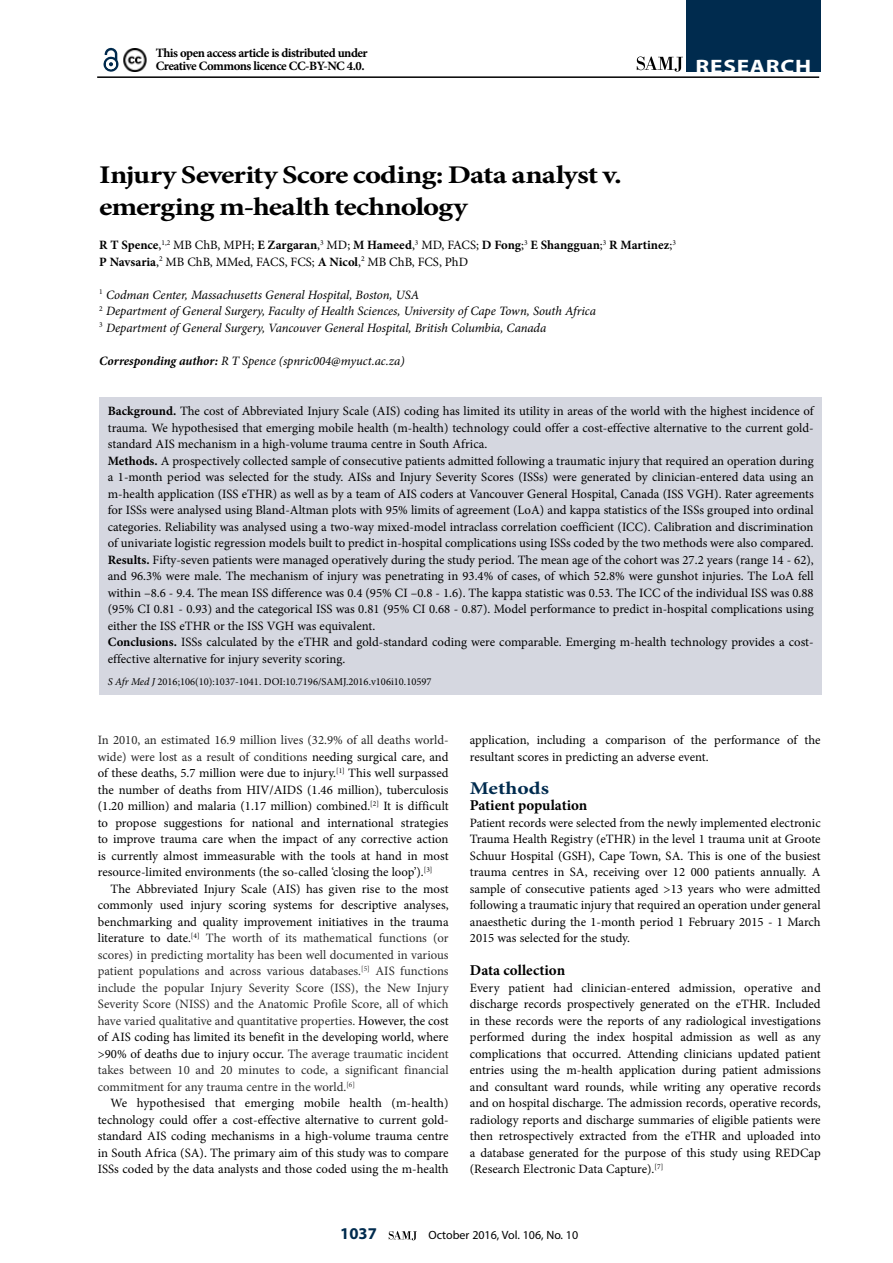
<style>
.page{position:relative;width:893px;height:1263px;background:#fff}
.page>*{position:absolute;margin:0;border:0;box-sizing:border-box;transform-origin:0 0}
.t1{font:700 25.5px/31.5px "Minion Pro";letter-spacing:-.03em;color:#000;scale:1.2 1}
.t2{font:700 19.5px "Myriad Pro";letter-spacing:.03em;color:#fff;scale:1.2 1}
.t3{font:700 18px "Minion Pro";color:#002b4e;scale:1.2 1}
.t4{font:700 16.5px "Myriad Pro";color:#002b4e}
.t5{font:700 15px "Minion Pro";letter-spacing:-.005em;color:#000}
.t6{font:12.75px/16.5px "Minion Pro";color:#000;text-align:justify}
.t7{font:12.75px/16.5px "Minion Pro";letter-spacing:-.005em;color:#2d2d2d;text-align:justify}
.t8{font:italic 12.75px/16.5px "Minion Pro";letter-spacing:-.005em;color:#000}
.t9{font:700 12.75px/16.5px "Minion Pro";color:#000}
.t10{font:700 12.75px/13.5px "Minion Pro";letter-spacing:-.035em;color:#000}
.t11{font:12px "Myriad Pro";color:#000}
.t12{font:10.5px "Minion Pro";color:#000}
.s1{font-weight:400}
.s2{font-weight:700}
.s3{font-style:italic}
.s4{color:#262626}
.s5{color:#000}
</style>
<div class="page">
<svg style="left:389px;top:1231px;width:28px;height:9px"></svg>
<hr style="left:97px;top:76px;width:722px;height:2px;background:#000">
<div style="left:686px;top:0;width:135px;height:72px;background:#002b4e"></div>
<svg style="left:637px;top:57px;width:46px;height:15px"></svg>
<svg style="left:103px;top:47px;width:16px;height:25px"></svg>
<img style="left:123px;top:48px;width:24px;height:23px">
<div style="left:99px;top:398px;width:723px;height:297px;background:#d5d7e0"></div>
<p class="t10" style="left:156px;top:46px;width:214px">This open access article is distributed under<br>Creative Commons licence CC-BY-NC 4.0.</p>
<h2 class="t2" style="left:696px;top:54px;width:98px">RESEARCH</h2>
<h1 class="t1" style="left:99px;top:159px;width:437px">Injury Severity Score coding: Data analyst v. emerging m-health technology</h1>
<p class="t9" style="left:99px;top:237px;width:578px">R T Spence<span class="s1">,</span><sup>1,2</sup> <span class="s1">MB ChB, MPH;</span> E Zargaran<span class="s1">,</span><sup>3</sup> <span class="s1">MD;</span> M Hameed<span class="s1">,</span><sup>3</sup> <span class="s1">MD, FACS;</span> D Fong<span class="s1">;</span><sup>3</sup> E Shangguan<span class="s1">;</span><sup>3</sup> R Martinez<span class="s1">;</span><sup>3<br></sup>P Navsaria<span class="s1">,</span><sup>2</sup> <span class="s1">MB ChB, MMed, FACS, FCS;</span> A Nicol<span class="s1">,</span><sup>2</sup> <span class="s1">MB ChB, FCS, PhD</span></p>
<p class="t8" style="left:99px;top:286px;width:498px"><sup>1</sup> Codman Center, Massachusetts General Hospital, Boston, USA<br><sup>2</sup> Department of General Surgery, Faculty of Health Sciences, University of Cape Town, South Africa<br><sup>3</sup> Department of General Surgery, Vancouver General Hospital, British Columbia, Canada</p>
<p class="t8" style="left:99px;top:352px;width:307px"><span class="s2">Corresponding author:</span> R T Spence (spnric004@myuct.ac.za)</p>
<p class="t6" style="left:108px;top:403px;width:707px;text-align:left"><span class="s2">Background.</span> The cost of Abbreviated Injury Scale (AIS) coding has limited its utility in areas of the world with the highest incidence of trauma. We hypothesised that emerging mobile health (m-health) technology could offer a cost-effective alternative to the current gold&shy;standard AIS mechanism in a high-volume trauma centre in South Africa.<br><span class="s2">Methods.</span> A prospectively collected sample of consecutive patients admitted following a traumatic injury that required an operation during a 1-month period was selected for the study. AISs and Injury Severity Scores (ISSs) were generated by clinician-entered data using an m-health application (ISS eTHR) as well as by a team of AIS coders at Vancouver General Hospital, Canada (ISS VGH). Rater agreements for ISSs were analysed using Bland-Altman plots with 95% limits of agreement (LoA) and kappa statistics of the ISSs grouped into ordinal categories. Reliability was analysed using a two-way mixed-model intraclass correlation coefficient (ICC). Calibration and discrimination of univariate logistic regression models built to predict in-hospital complications using ISSs coded by the two methods were also compared.<br><span class="s2">Results.</span> Fifty-seven patients were managed operatively during the study period. The mean age of the cohort was 27.2 years (range 14 - 62), and 96.3% were male. The mechanism of injury was penetrating in 93.4% of cases, of which 52.8% were gunshot injuries. The LoA fell within –8.6 - 9.4. The mean ISS difference was 0.4 (95% CI –0.8 - 1.6). The kappa statistic was 0.53. The ICC of the individual ISS was 0.88 (95% CI 0.81 - 0.93) and the categorical ISS was 0.81 (95% CI 0.68 - 0.87). Model performance to predict in-hospital complications using either the ISS eTHR or the ISS VGH was equivalent.<br><span class="s2">Conclusions.</span> ISSs calculated by the eTHR and gold-standard coding were comparable. Emerging m-health technology provides a cost&shy;effective alternative for injury severity scoring.</p>
<p class="t12" style="left:108px;top:675px;width:325px"><span class="s3">S Afr Med J</span> 2016;106(10):1037-1041. DOI:10.7196/SAMJ.2016.v106i10.10597</p>
<p class="t6" style="left:98px;top:732px;width:352px"><span class="s4">In 2010, an estimated 16.9 million lives (32.9% of all deaths world&shy;wide) were lost as a result of conditions</span> needing surgical care, and of these deaths, 5.7 million were due to injury.<sup>[1]</sup> This well surpassed the number of deaths from HIV/AIDS (1.46 million), tuberculosis (1.20 million) and malaria (1.17 million) combined.<sup>[2]</sup> It is difficult to propose suggestions for national and international strategies to improve trauma care when the impact of any corrective action is currently almost immeasurable with the tools at hand in most resource-limited environments (the so-called ‘closing the loop’).<sup>[3]</sup></p>
<p class="t7" style="left:98px;top:880px;width:352px;text-indent:13px"><span class="s5">The Abbreviated Injury Scale (AIS) has given rise to the most commonly used injury scoring systems for descriptive analyses, benchmarking and quality improvement initiatives in the trauma literature to date.</span><sup>[4]</sup> The worth of its mathematical functions (or scores) in predicting mortality has been well documented in various patient populations and across various databases.<sup>[5]</sup> AIS functions include the popular Injury Severity Score (ISS), the New Injury Severity Score (NISS) and the Anatomic Profile Score, all of which have varied qualitative and quantitative properties. <span class="s5">However, the cost of AIS coding has limited its benefit in the developing world, where &gt;90% of deaths due to injury occur.</span> The average traumatic incident takes between 10 and 20 minutes to code, a significant financial commitment for any trauma centre in the world.<sup>[6]</sup></p>
<p class="t6" style="left:98px;top:1095px;width:352px;text-indent:13px">We hypothesised that emerging mobile health (m-health) technology could offer a cost-effective alternative to current gold&shy;standard AIS coding mechanisms in a high-volume trauma centre in South Africa (SA). The primary aim of this study was to compare ISSs coded by the data analysts and those coded using the m-health</p>
<p class="t6" style="left:470px;top:732px;width:352px">application, including a comparison of the performance of the resultant scores in predicting an adverse event.</p>
<h3 class="t3" style="left:470px;top:775px;width:67px">Methods</h3>
<p class="t5" style="left:470px;top:795px;width:119px">Patient population</p>
<p class="t6" style="left:470px;top:814px;width:352px">Patient records were selected from the newly implemented electronic Trauma Health Registry (eTHR) in the level 1 trauma unit at Groote Schuur Hospital (GSH), Cape Town, SA. This is one of the busiest trauma centres in SA, receiving over 12 000 patients annually. A sample of consecutive patients aged &gt;13 years who were admitted following a traumatic injury that required an operation under general anaesthetic during the 1-month period 1 February 2015 - 1 March 2015 was selected for the study.</p>
<p class="t5" style="left:470px;top:960px;width:97px">Data collection</p>
<p class="t6" style="left:470px;top:979px;width:352px">Every patient had clinician-entered admission, operative and discharge records prospectively generated on the eTHR. Included in these records were the reports of any radiological investigations performed during the index hospital admission as well as any complications that occurred. Attending clinicians updated patient entries using the m-health application during patient admissions and consultant ward rounds, while writing any operative records and on hospital discharge. The admission records, operative records, radiology reports and discharge summaries of eligible patients were then retrospectively extracted from the eTHR and uploaded into a database generated for the purpose of this study using REDCap (Research Electronic Data Capture).<sup>[7]</sup></p>
<p class="t4" style="left:340px;top:1223px;width:38px">1037</p>
<p class="t11" style="left:428px;top:1228px;width:151px">October 2016, Vol. 106, No. 10</p>
</div>
